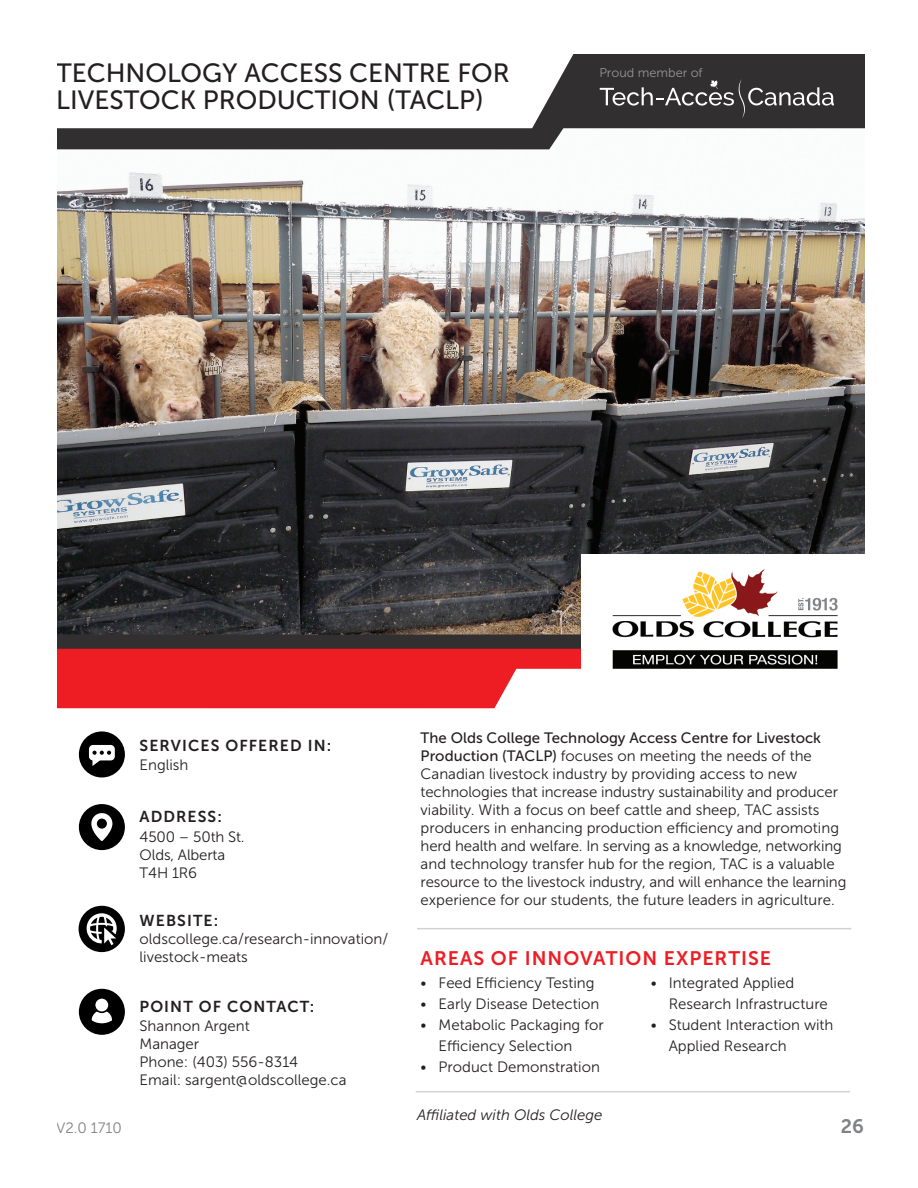
<style>
.page{position:relative;width:918px;height:1188px;background:#fff}
.page>*{position:absolute;margin:0;border:0;box-sizing:border-box;transform-origin:0 0}
.Heading_1{font:26.25px/27px "Museo Sans 500";color:#231f20}
.Heading_Red{font:19.5px "Museo Sans 700";letter-spacing:.05em;color:#ee1d23}
.Body{font:19.5px "Museo Sans 700";color:#808285}
.Subhead{font:15.75px "Museo Sans 700";letter-spacing:.07em;color:#231f20}
.Body-2{font:15px/18px "Museo Sans 300";color:#231f20}
.Subhead-2{font:15px/18px "Museo Sans 300";color:#231f20}
.Body-3{font:italic 15px "Museo Sans 300";color:#231f20}
.Body-4{font:15px "Museo Sans 300";color:#808285}
.Body-5{font:12.75px "Museo Sans 300";color:#939598}
.s1{font-family:"Museo Sans 500"}
</style>
<div class="page">
<img style="left:57px;top:149px;width:808px;height:486px">
<svg style="left:57px;top:54px;width:808px;height:95px;fill:#312f30"></svg>
<div style="left:0;top:635px;width:725px;height:27px;background:#312f30"></div>
<div style="left:0;top:649px;width:641px;height:59px;background:#ee1d23"></div>
<svg style="left:57px;top:54px;width:533px;height:74px"></svg>
<svg style="left:459px;top:669px;width:182px;height:40px;fill:#fff"></svg>
<svg style="left:600px;top:79px;width:234px;height:40px;background:#494848"></svg>
<div style="left:79px;top:989px;width:46px;height:46px;background:#000;border-radius:50%"></div>
<svg style="left:89px;top:1011px;width:26px;height:24px"></svg>
<div style="left:95px;top:998px;width:14px;height:14px;background:#fff;border-radius:50%"></div>
<div style="left:94px;top:997px;width:16px;height:16px;border:2px solid #000;border-radius:50%"></div>
<div style="left:79px;top:804px;width:46px;height:46px;background:#000;border-radius:50%"></div>
<svg style="left:91px;top:813px;width:22px;height:28px"></svg>
<div style="left:79px;top:731px;width:46px;height:46px;background:#000;border-radius:50%"></div>
<div style="left:89px;top:745px;width:26px;height:15px;background:#fff;border-radius:4px"></div>
<svg style="left:92px;top:751px;width:19px;height:15px"></svg>
<div style="left:79px;top:906px;width:46px;height:46px;background:#000;border-radius:50%"></div>
<svg style="left:87px;top:913px;width:30px;height:32px"></svg>
<hr style="left:417px;top:928px;width:434px;height:1px;background:#d1d2d4">
<hr style="left:416px;top:1091px;width:434px;height:1px;background:#d1d2d4">
<div style="left:581px;top:554px;width:324px;height:140px;background:#fff"></div>
<img style="left:613px;top:569px;width:225px;height:100px">
<div style="left:0;top:0;width:56px;height:1188px;background:#fff"></div>
<p class="Heading_1" style="left:56px;top:59px;width:455px">TECHNOLOGY ACCESS CENTRE FOR<br>LIVESTOCK PRODUCTION (TACLP)</p>
<p class="Body-5" style="left:599px;top:66px;width:105px">Proud member of</p>
<p class="Subhead" style="left:140px;top:737px;width:193px">SERVICES OFFERED IN:</p>
<p class="Body-2" style="left:140px;top:756px;width:50px">English</p>
<p class="Subhead" style="left:140px;top:808px;width:84px">ADDRESS:</p>
<p class="Body-2" style="left:140px;top:828px;width:107px">4500 – 50th St.</p>
<p class="Body-2" style="left:140px;top:846px;width:87px">Olds, Alberta</p>
<p class="Body-2" style="left:140px;top:864px;width:59px">T4H 1R6</p>
<p class="Subhead" style="left:140px;top:912px;width:80px">WEBSITE:</p>
<p class="Subhead-2" style="left:140px;top:930px;width:250px">oldscollege.ca/research-innovation/ livestock-meats</p>
<p class="Subhead" style="left:140px;top:997px;width:176px">POINT OF CONTACT:</p>
<p class="Body-2" style="left:140px;top:1017px;width:112px">Shannon Argent</p>
<p class="Body-2" style="left:140px;top:1035px;width:61px">Manager</p>
<p class="Body-2" style="left:140px;top:1053px;width:160px">Phone: (403) 556-8314</p>
<p class="Body-2" style="left:140px;top:1071px;width:209px">Email: sargent@oldscollege.ca</p>
<p class="Body-2" style="left:421px;top:729px;width:427px"><span class="s1">The Olds College Technology Access Centre for Livestock Production (TACLP)</span> focuses on meeting the needs of the Canadian livestock industry by providing access to new technologies that increase industry sustainability and producer viability. With a focus on beef cattle and sheep, TAC assists producers in enhancing production efficiency and promoting herd health and welfare. In serving as a knowledge, networking and technology transfer hub for the region, TAC is a valuable resource to the livestock industry, and will enhance the learning experience for our students, the future leaders in agriculture.</p>
<p class="Heading_Red" style="left:421px;top:948px;width:352px">AREAS OF INNOVATION EXPERTISE</p>
<p class="Body-2" style="left:421px;top:974px;width:175px">• Feed Efficiency Testing</p>
<p class="Body-2" style="left:421px;top:995px;width:180px">• Early Disease Detection</p>
<p class="Body-2" style="left:439px;top:1014px;width:167px;line-height:21px;text-indent:-18px">• Metabolic Packaging for<br>Efficiency Selection</p>
<p class="Body-2" style="left:421px;top:1058px;width:181px">• Product Demonstration</p>
<p class="Body-2" style="left:669px;top:972px;width:161px;line-height:21px;text-indent:-18px">• Integrated Applied<br>Research Infrastructure</p>
<p class="Body-2" style="left:669px;top:1014px;width:166px;line-height:21px;text-indent:-18px">• Student Interaction with<br>Applied Research</p>
<p class="Body-3" style="left:417px;top:1107px;width:187px">Affiliated with Olds College</p>
<p class="Body-4" style="left:56px;top:1120px;width:67px">V2.0 1710</p>
<p class="Body" style="left:841px;top:1116px;width:25px">26</p>
</div>
